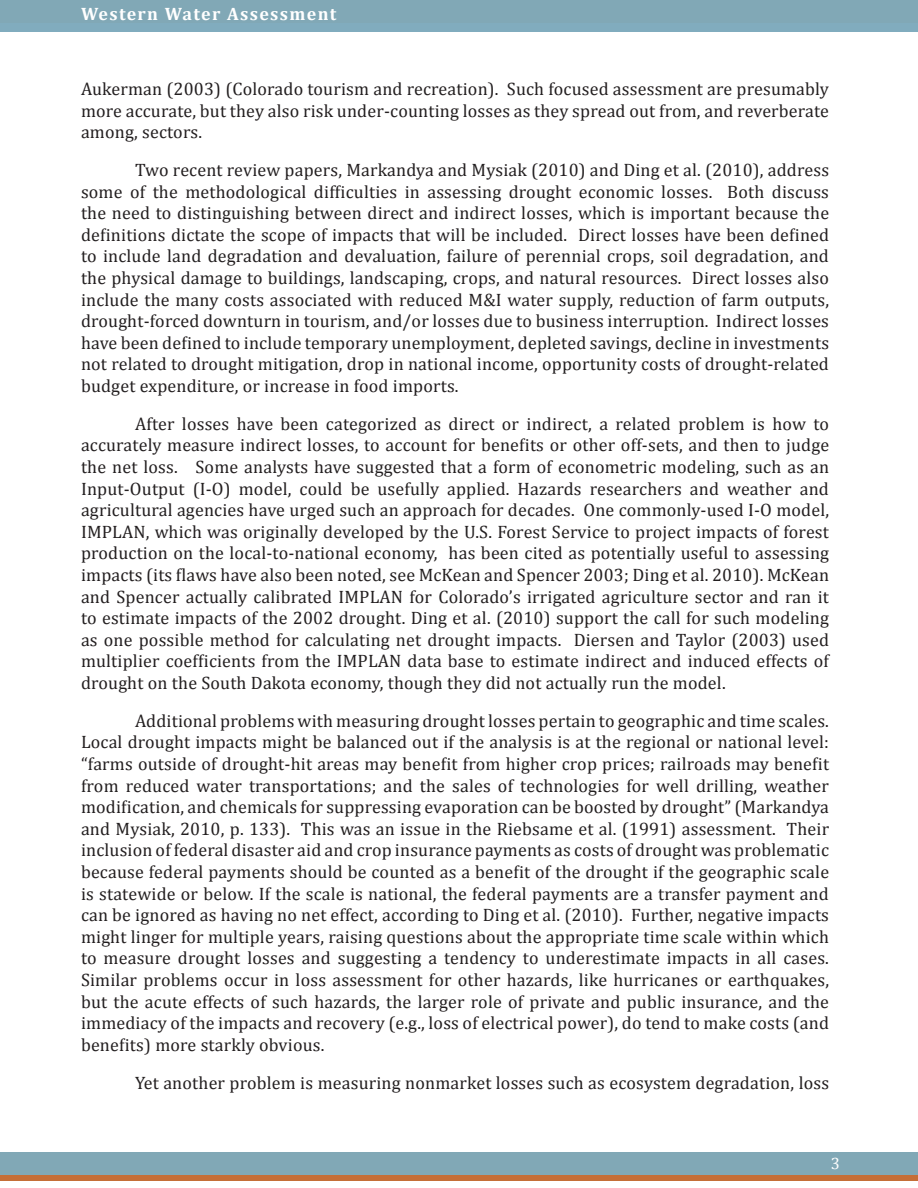
<style>
.page{position:relative;width:918px;height:1188px;background:#fff}
.page>*{position:absolute;margin:0;border:0;box-sizing:border-box;transform-origin:0 0}
.Body{font:18px/21.6px "Cambria";letter-spacing:.01em;color:#231f20;text-align:justify}
.t1{font:700 18px "Cambria";letter-spacing:.075em;color:#fff}
.t2{font:16.5px "Cambria";color:#fff}
</style>
<div class="page">
<div style="left:0;top:11px;width:918px;height:20px;background:#81acbe"></div>
<div style="left:0;top:1174px;width:918px;height:7px;background:#c56e37"></div>
<div style="left:0;top:1152px;width:918px;height:22px;background:#81a8b6"></div>
<div style="left:0;top:0;width:918px;height:22px;background:#81a8b6"></div>
<p class="t1" style="left:81px;top:2px;width:257px">Western Water Assessment</p>
<p class="Body" style="left:81px;top:78px;width:750px">Aukerman (2003) (Colorado tourism and recreation). Such focused assessment are presumably more accurate, but they also risk under-counting losses as they spread out from, and reverberate among, sectors.</p>
<p class="Body" style="left:81px;top:159px;width:750px;text-indent:54px">Two recent review papers, Markandya and Mysiak (2010) and Ding et al. (2010), address some of the methodological difficulties in assessing drought economic losses. Both discuss the need to distinguishing between direct and indirect losses, which is important because the definitions dictate the scope of impacts that will be included. Direct losses have been defined to include land degradation and devaluation, failure of perennial crops, soil degradation, and the physical damage to buildings, landscaping, crops, and natural resources. Direct losses also include the many costs associated with reduced M&amp;I water supply, reduction of farm outputs, drought-forced downturn in tourism, and/or losses due to business interruption. Indirect losses have been defined to include temporary unemployment, depleted savings, decline in investments not related to drought mitigation, drop in national income, opportunity costs of drought-related budget expenditure, or increase in food imports.</p>
<p class="Body" style="left:81px;top:413px;width:750px;text-indent:54px">After losses have been categorized as direct or indirect, a related problem is how to accurately measure indirect losses, to account for benefits or other off-sets, and then to judge the net loss. Some analysts have suggested that a form of econometric modeling, such as an Input-Output (I-O) model, could be usefully applied. Hazards researchers and weather and agricultural agencies have urged such an approach for decades. One commonly-used I-O model, IMPLAN, which was originally developed by the U.S. Forest Service to project impacts of forest production on the local-to-national economy, has been cited as potentially useful to assessing impacts (its flaws have also been noted, see McKean and Spencer 2003; Ding et al. 2010). McKean and Spencer actually calibrated IMPLAN for Colorado’s irrigated agriculture sector and ran it to estimate impacts of the 2002 drought. Ding et al. (2010) support the call for such modeling as one possible method for calculating net drought impacts. Diersen and Taylor (2003) used multiplier coefficients from the IMPLAN data base to estimate indirect and induced effects of drought on the South Dakota economy, though they did not actually run the model.</p>
<p class="Body" style="left:81px;top:710px;width:750px;text-indent:54px">Additional problems with measuring drought losses pertain to geographic and time scales.<br>Local drought impacts might be balanced out if the analysis is at the regional or national level: “farms outside of drought-hit areas may benefit from higher crop prices; railroads may benefit from reduced water transportations; and the sales of technologies for well drilling, weather modification, and chemicals for suppressing evaporation can be boosted by drought” (Markandya and Mysiak, 2010, p. 133). This was an issue in the Riebsame et al. (1991) assessment. Their inclusion of federal disaster aid and crop insurance payments as costs of drought was problematic because federal payments should be counted as a benefit of the drought if the geographic scale is statewide or below. If the scale is national, the federal payments are a transfer payment and can be ignored as having no net effect, according to Ding et al. (2010). Further, negative impacts might linger for multiple years, raising questions about the appropriate time scale within which to measure drought losses and suggesting a tendency to underestimate impacts in all cases.<br>Similar problems occur in loss assessment for other hazards, like hurricanes or earthquakes, but the acute effects of such hazards, the larger role of private and public insurance, and the immediacy of the impacts and recovery (e.g., loss of electrical power), do tend to make costs (and benefits) more starkly obvious.</p>
<p class="Body" style="left:135px;top:1072px;width:696px">Yet another problem is measuring nonmarket losses such as ecosystem degradation, loss</p>
<p class="t2" style="left:831px;top:1153px;width:11px">3</p>
</div>
